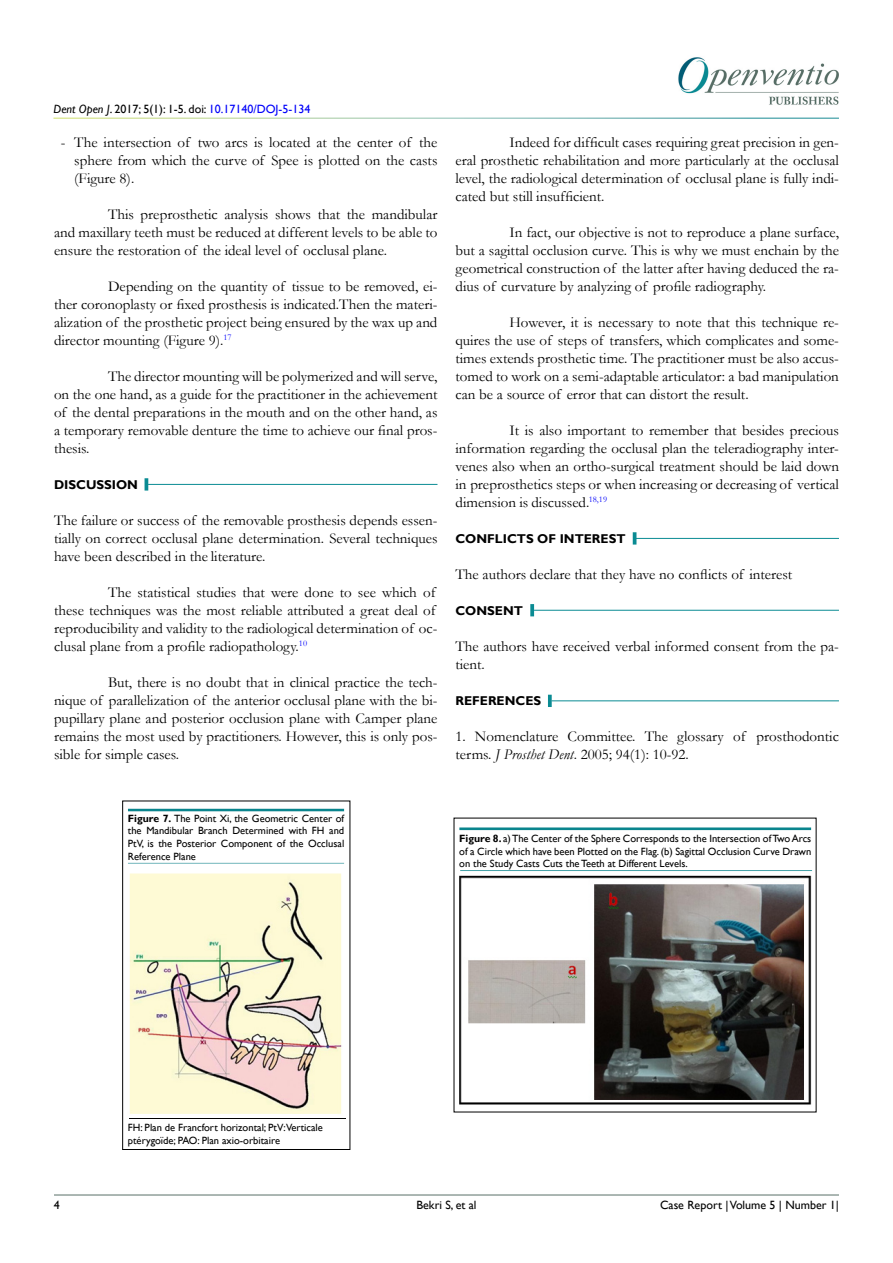
<style>
.page{position:relative;width:893px;height:1263px;background:#fff}
.page>*{position:absolute;margin:0;border:0;box-sizing:border-box;transform-origin:0 0}
.t1{font:15px/18px "Garamond";color:#000;text-align:justify}
.t2{font:700 12.75px "Gill Sans";color:#000}
.t3{font:12px "Gill Sans";color:#000}
.t4{font:10.5px/12.6px "Gill Sans";color:#000;text-align:justify}
.s1{font-style:italic}
.s2{color:#0000fa}
.s3{font-weight:700}
</style>
<div class="page">
<img style="left:678px;top:57px;width:161px;height:48px">
<hr style="left:54px;top:1194px;width:785px;height:1px;background:#597068">
<div style="left:122px;top:801px;width:228px;height:349px;border:1px solid #000"></div>
<img style="left:129px;top:873px;width:213px;height:232px">
<img style="left:459px;top:875px;width:352px;height:230px">
<div style="left:116px;top:796px;width:243px;height:16px;background:#f9f2f3;opacity:.75"></div>
<div style="left:116px;top:850px;width:243px;height:14px;background:#f9f2f3;opacity:.75"></div>
<div style="left:117px;top:1105px;width:243px;height:14px;background:#f9f2f3;opacity:.75"></div>
<div style="left:447px;top:815px;width:376px;height:16px;background:#f9f2f3;opacity:.75"></div>
<hr style="left:148px;top:484px;width:289px;height:1px;background:#0a8b93">
<svg style="left:145px;top:478px;width:3px;height:13px"></svg>
<hr style="left:635px;top:538px;width:204px;height:1px;background:#0a8b93">
<svg style="left:633px;top:532px;width:3px;height:13px"></svg>
<hr style="left:534px;top:610px;width:305px;height:1px;background:#0a8b93">
<svg style="left:530px;top:604px;width:4px;height:12px"></svg>
<hr style="left:551px;top:700px;width:288px;height:1px;background:#0a8b93">
<svg style="left:548px;top:695px;width:4px;height:12px"></svg>
<p class="t3" style="left:53px;top:102px;width:258px"><span class="s1">Dent Open J</span>. 2017; 5(1): 1-5. doi: <span class="s2">10.17140/DOJ-5-134</span></p>
<p class="t1" style="left:74px;top:133px;width:365px;text-indent:-14px">- The intersection of two arcs is located at the center of the sphere from which the curve of Spee is plotted on the casts (Figure 8).</p>
<p class="t1" style="left:54px;top:205px;width:385px;text-indent:54px">This preprosthetic analysis shows that the mandibular and maxillary teeth must be reduced at different levels to be able to ensure the restoration of the ideal level of occlusal plane.</p>
<p class="t1" style="left:54px;top:277px;width:385px;text-indent:54px">Depending on the quantity of tissue to be removed, ei&shy;ther coronoplasty or fixed prosthesis is indicated.Then the materi&shy;alization of the prosthetic project being ensured by the wax up and director mounting (Figure 9).<sup>17</sup></p>
<p class="t1" style="left:54px;top:367px;width:385px;text-indent:54px">The director mounting will be polymerized and will serve, on the one hand, as a guide for the practitioner in the achievement of the dental preparations in the mouth and on the other hand, as a temporary removable denture the time to achieve our final pros&shy;thesis.</p>
<p class="t2" style="left:54px;top:477px;width:86px">DISCUSSION</p>
<p class="t1" style="left:54px;top:511px;width:385px">The failure or success of the removable prosthesis depends essen&shy;tially on correct occlusal plane determination. Several techniques have been described in the literature.</p>
<p class="t1" style="left:54px;top:583px;width:385px;text-align:left;text-indent:54px">The statistical studies that were done to see which of these techniques was the most reliable attributed a great deal of reproducibility and validity to the radiological determination of oc&shy;clusal plane from a profile radiopathology.<sup>10</sup></p>
<p class="t1" style="left:54px;top:673px;width:385px;text-indent:54px">But, there is no doubt that in clinical practice the tech&shy;nique of parallelization of the anterior occlusal plane with the bi&shy;pupillary plane and posterior occlusion plane with Camper plane remains the most used by practitioners. However, this is only pos&shy;sible for simple cases.</p>
<p class="t1" style="left:455px;top:133px;width:385px;text-indent:54px">Indeed for difficult cases requiring great precision in gen&shy;eral prosthetic rehabilitation and more particularly at the occlusal level, the radiological determination of occlusal plane is fully indi&shy;cated but still insufficient.</p>
<p class="t1" style="left:455px;top:223px;width:385px;text-indent:54px">In fact, our objective is not to reproduce a plane surface, but a sagittal occlusion curve. This is why we must enchain by the geometrical construction of the latter after having deduced the ra&shy;dius of curvature by analyzing of profile radiography.</p>
<p class="t1" style="left:455px;top:313px;width:385px;text-indent:54px">However, it is necessary to note that this technique re&shy;quires the use of steps of transfers, which complicates and some&shy;times extends prosthetic time. The practitioner must be also accus&shy;tomed to work on a semi-adaptable articulator: a bad manipulation can be a source of error that can distort the result.</p>
<p class="t1" style="left:455px;top:421px;width:385px;text-indent:54px">It is also important to remember that besides precious information regarding the occlusal plan the teleradiography inter&shy;venes also when an ortho-surgical treatment should be laid down in preprosthetics steps or when increasing or decreasing of vertical dimension is discussed.<sup>18,19</sup></p>
<p class="t2" style="left:455px;top:531px;width:172px">CONFLICTS OF INTEREST</p>
<p class="t1" style="left:455px;top:565px;width:338px">The authors declare that they have no conflicts of interest</p>
<p class="t2" style="left:455px;top:603px;width:69px">CONSENT</p>
<p class="t1" style="left:455px;top:637px;width:385px">The authors have received verbal informed consent from the pa&shy;tient.</p>
<p class="t2" style="left:455px;top:693px;width:87px">REFERENCES</p>
<p class="t1" style="left:455px;top:727px;width:385px">1. Nomenclature Committee. The glossary of prosthodontic terms. <span class="s1">J Prosthet Dent</span>. 2005; 94(1): 10-92.</p>
<p class="t4" style="left:128px;top:812px;width:218px"><span class="s3">Figure 7.</span> The Point Xi, the Geometric Center of the Mandibular Branch Determined with FH and PtV, is the Posterior Component of the Occlusal Reference Plane</p>
<p class="t4" style="left:459px;top:832px;width:354px"><span class="s3">Figure 8.</span> a) The Center of the Sphere Corresponds to the Intersection of Two Arcs of a Circle which have been Plotted on the Flag. (b) Sagittal Occlusion Curve Drawn on the Study Casts Cuts the Teeth at Different Levels.</p>
<p class="t4" style="left:128px;top:1122px;width:197px">FH: Plan de Francfort horizontal; PtV:Verticale ptérygoïde; PAO: Plan axio-orbitaire</p>
<p class="t3" style="left:54px;top:1198px;width:7px">4</p>
<p class="t3" style="left:660px;top:1198px;width:180px">Case Report | Volume 5 | Number 1|</p>
<p class="t3" style="left:416px;top:1198px;width:62px">Bekri S, et al</p>
</div>
